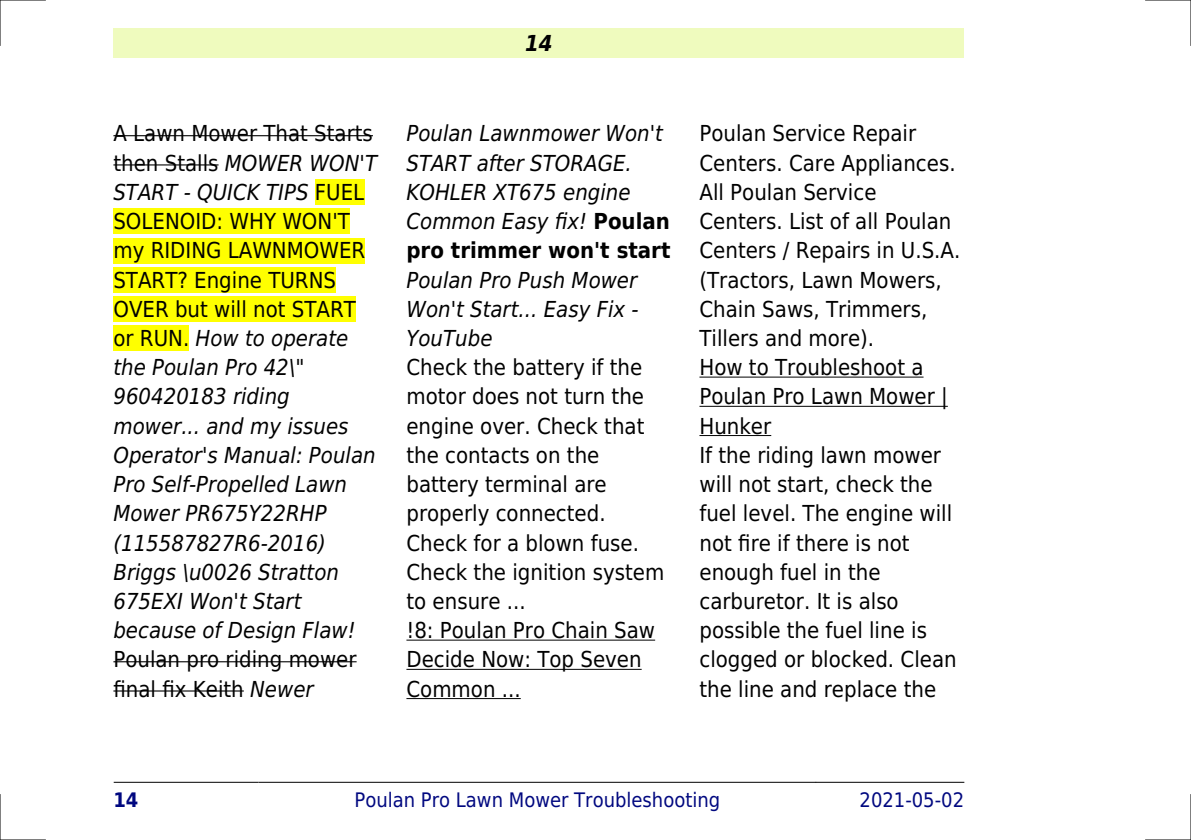
<style>
.page{position:relative;width:1191px;height:840px;background:#fff}
.page>*{position:absolute;margin:0;border:0;box-sizing:border-box;transform-origin:0 0}
.t1{font:22px/29.2px "DejaVu Sans Condensed";color:#000}
.t2{font:italic 22px/29.2px "DejaVu Sans Condensed";color:#000}
.t3{font:italic 700 22px "DejaVu Sans Condensed";color:#000}
.t4{font:20px "DejaVu Sans Condensed";color:#000880}
.t5{font:700 20px "DejaVu Sans Condensed";color:#000880}
.s1{font-style:normal}
.s2{font-style:italic}
.s3{font-weight:700;font-style:normal}
</style>
<div class="page">
<div style="left:113px;top:28px;width:851px;height:30px;background:#effbbe"></div>
<hr style="left:114px;top:781px;width:145px;height:1px;background:#000">
<hr style="left:259px;top:781px;width:556px;height:1px;background:#000">
<hr style="left:816px;top:781px;width:148px;height:1px;background:#000">
<hr style="left:113px;top:135px;width:260px;height:1px;background:#000">
<hr style="left:113px;top:164px;width:105px;height:1px;background:#000">
<div style="left:315px;top:179px;width:49px;height:26px;background:#ff0"></div>
<div style="left:113px;top:208px;width:237px;height:26px;background:#ff0"></div>
<div style="left:113px;top:238px;width:252px;height:25px;background:#ff0"></div>
<div style="left:113px;top:267px;width:223px;height:25px;background:#ff0"></div>
<div style="left:113px;top:296px;width:243px;height:26px;background:#ff0"></div>
<div style="left:113px;top:325px;width:76px;height:26px;background:#ff0"></div>
<hr style="left:113px;top:660px;width:243px;height:2px;background:#000">
<hr style="left:113px;top:690px;width:131px;height:1px;background:#000">
<hr style="left:406px;top:639px;width:249px;height:1px;background:#000">
<hr style="left:406px;top:668px;width:235px;height:1px;background:#000">
<hr style="left:406px;top:697px;width:115px;height:1px;background:#000">
<hr style="left:699px;top:376px;width:224px;height:1px;background:#000">
<hr style="left:699px;top:405px;width:249px;height:1px;background:#000">
<hr style="left:699px;top:435px;width:72px;height:1px;background:#000">
<hr style="left:0;top:0;width:45px;height:1px;background:#000">
<hr style="left:1145px;top:0;width:46px;height:1px;background:#000">
<hr style="left:0;top:839px;width:45px;height:1px;background:#000">
<hr style="left:1145px;top:839px;width:46px;height:1px;background:#000">
<hr style="left:0;top:0;width:1px;height:45px;background:#000">
<hr style="left:0;top:794px;width:1px;height:45px;background:#000">
<hr style="left:1190px;top:0;width:1px;height:45px;background:#000">
<hr style="left:1190px;top:794px;width:1px;height:45px;background:#000">
<p class="t3" style="left:525px;top:30px;width:29px">14</p>
<p class="t2" style="left:113px;top:119px;width:265px"><span class="s1">A Lawn Mower That Starts then Stalls</span> MOWER WON'T<br>START - QUICK TIPS <span class="s1">FUEL<br>SOLENOID: WHY WON'T my RIDING LAWNMOWER<br>START? Engine TURNS<br>OVER but will not START or RUN.</span> How to operate the Poulan Pro 42\"<br>960420183 riding mower... and my issues<br>Operator's Manual: Poulan<br>Pro Self-Propelled Lawn<br>Mower PR675Y22RHP (115587827R6-2016)<br>Briggs \u0026 Stratton<br>675EXI Won't Start because of Design Flaw!</p>
<p class="t1" style="left:113px;top:645px;width:245px">Poulan pro riding mower final fix Keith <span class="s2">Newer</span></p>
<p class="t2" style="left:406px;top:119px;width:265px">Poulan Lawnmower Won't<br>START after STORAGE.<br>KOHLER XT675 engine<br>Common Easy fix! <span class="s3">Poulan pro trimmer won't start</span></p>
<p class="t2" style="left:406px;top:265px;width:234px;text-align:justify">Poulan Pro Push Mower Won't Start... Easy Fix - YouTube</p>
<p class="t1" style="left:406px;top:353px;width:259px">Check the battery if the motor does not turn the engine over. Check that the contacts on the battery terminal are properly connected.<br>Check for a blown fuse.<br>Check the ignition system to ensure ...<br>!8: Poulan Pro Chain Saw<br>Decide Now: Top Seven<br>Common ...</p>
<p class="t1" style="left:699px;top:119px;width:262px">Poulan Service Repair<br>Centers. Care Appliances.<br>All Poulan Service<br>Centers. List of all Poulan<br>Centers / Repairs in U.S.A. (Tractors, Lawn Mowers,<br>Chain Saws, Trimmers,<br>Tillers and more).<br>How to Troubleshoot a<br>Poulan Pro Lawn Mower |<br>Hunker<br>If the riding lawn mower will not start, check the fuel level. The engine will not fire if there is not enough fuel in the carburetor. It is also possible the fuel line is clogged or blocked. Clean the line and replace the</p>
<p class="t5" style="left:113px;top:787px;width:27px">14</p>
<p class="t4" style="left:354px;top:787px;width:367px">Poulan Pro Lawn Mower Troubleshooting</p>
<p class="t4" style="left:859px;top:787px;width:106px">2021-05-02</p>
</div>
